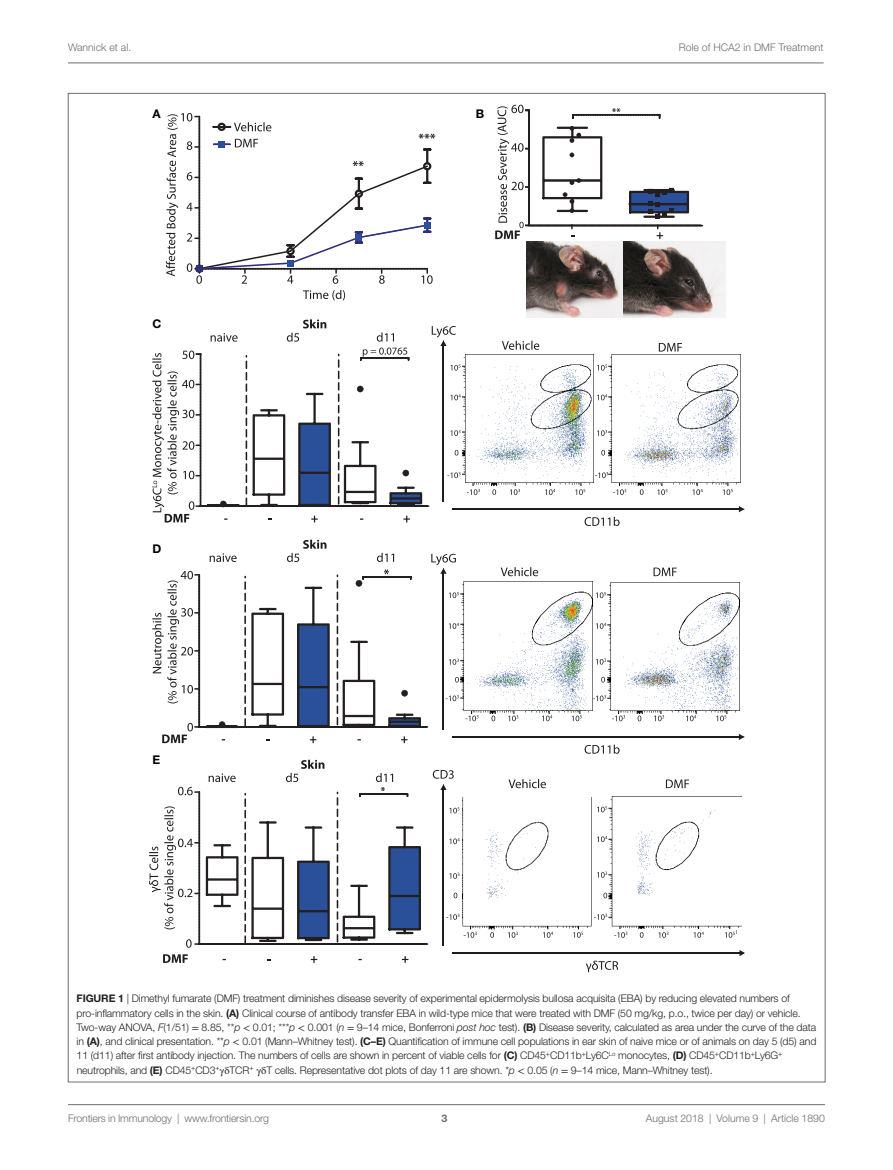
<style>
.page{position:relative;width:893px;height:1170px;background:#fff}
.page>*{position:absolute;margin:0;border:0;box-sizing:border-box;transform-origin:0 0}
.t1{font:700 12px "Helvetica Neue LT Std";color:#000}
.t2{font:300 10.5px/14.2px "Helvetica Neue LT Std";letter-spacing:-.01em;color:#231f20}
.t3{font:300 10.5px "Helvetica Neue LT Std";color:#6c6d70}
.t4{font:700 10.5px "Helvetica Neue LT Std";color:#6c6d70}
.s1{font-weight:700}
.s2{font-style:italic}
.s3{font-family:"STIX General";font-weight:400}
</style>
<div class="page">
<svg style="left:303px;top:290px;width:42px;height:10px"></svg>
<svg style="left:166px;top:113px;width:269px;height:171px"></svg>
<svg style="left:163px;top:954px;width:245px;height:8px"></svg>
<img style="left:527px;top:241px;width:97px;height:76px">
<img style="left:624px;top:241px;width:101px;height:76px">
<hr style="left:452px;top:736px;width:288px;height:1px;background:#1d1d1c">
<svg style="left:739px;top:734px;width:5px;height:6px"></svg>
<svg style="left:585px;top:744px;width:35px;height:9px"></svg>
<svg style="left:501px;top:567px;width:176px;height:9px"></svg>
<img style="left:609px;top:354px;width:131px;height:132px">
<img style="left:462px;top:354px;width:132px;height:132px">
<hr style="left:452px;top:508px;width:288px;height:2px;background:#1d1d1c">
<svg style="left:739px;top:506px;width:5px;height:6px"></svg>
<svg style="left:585px;top:517px;width:35px;height:9px"></svg>
<svg style="left:502px;top:341px;width:37px;height:9px"></svg>
<svg style="left:659px;top:343px;width:23px;height:8px"></svg>
<img style="left:461px;top:582px;width:131px;height:131px">
<img style="left:607px;top:582px;width:132px;height:131px">
<img style="left:607px;top:796px;width:135px;height:138px">
<img style="left:477px;top:821px;width:114px;height:108px">
<hr style="left:452px;top:952px;width:288px;height:1px;background:#1d1d1c">
<svg style="left:739px;top:950px;width:5px;height:6px"></svg>
<svg style="left:586px;top:960px;width:32px;height:12px"></svg>
<svg style="left:508px;top:779px;width:181px;height:9px"></svg>
<svg style="left:495px;top:105px;width:208px;height:134px"></svg>
<hr style="left:628px;top:203px;width:59px;height:2px;background:#231f20">
<svg style="left:597px;top:364px;width:10px;height:6px"></svg>
<svg style="left:597px;top:394px;width:10px;height:6px"></svg>
<svg style="left:601px;top:450px;width:4px;height:5px"></svg>
<svg style="left:595px;top:472px;width:13px;height:6px"></svg>
<svg style="left:597px;top:430px;width:10px;height:6px"></svg>
<svg style="left:723px;top:489px;width:10px;height:6px"></svg>
<svg style="left:693px;top:489px;width:10px;height:6px"></svg>
<svg style="left:640px;top:489px;width:3px;height:6px"></svg>
<svg style="left:613px;top:489px;width:13px;height:6px"></svg>
<svg style="left:657px;top:489px;width:10px;height:6px"></svg>
<svg style="left:575px;top:489px;width:10px;height:6px"></svg>
<svg style="left:545px;top:489px;width:10px;height:6px"></svg>
<svg style="left:492px;top:489px;width:4px;height:6px"></svg>
<svg style="left:467px;top:489px;width:13px;height:6px"></svg>
<svg style="left:510px;top:489px;width:10px;height:6px"></svg>
<svg style="left:596px;top:592px;width:10px;height:6px"></svg>
<svg style="left:596px;top:622px;width:10px;height:7px"></svg>
<svg style="left:601px;top:676px;width:4px;height:6px"></svg>
<svg style="left:593px;top:695px;width:13px;height:6px"></svg>
<svg style="left:596px;top:658px;width:10px;height:6px"></svg>
<svg style="left:716px;top:715px;width:10px;height:6px"></svg>
<svg style="left:686px;top:715px;width:10px;height:6px"></svg>
<svg style="left:638px;top:715px;width:3px;height:6px"></svg>
<svg style="left:612px;top:715px;width:13px;height:6px"></svg>
<svg style="left:654px;top:715px;width:10px;height:6px"></svg>
<svg style="left:572px;top:715px;width:10px;height:6px"></svg>
<svg style="left:542px;top:715px;width:10px;height:6px"></svg>
<svg style="left:491px;top:715px;width:4px;height:6px"></svg>
<svg style="left:465px;top:715px;width:13px;height:6px"></svg>
<svg style="left:508px;top:715px;width:10px;height:6px"></svg>
<div style="left:602px;top:928px;width:134px;height:12px;background:#fff"></div>
<svg style="left:597px;top:806px;width:10px;height:6px"></svg>
<svg style="left:597px;top:836px;width:10px;height:6px"></svg>
<svg style="left:603px;top:892px;width:4px;height:6px"></svg>
<svg style="left:594px;top:913px;width:13px;height:6px"></svg>
<svg style="left:597px;top:871px;width:10px;height:6px"></svg>
<svg style="left:725px;top:931px;width:10px;height:6px"></svg>
<svg style="left:694px;top:931px;width:10px;height:6px"></svg>
<svg style="left:614px;top:931px;width:13px;height:6px"></svg>
<svg style="left:658px;top:931px;width:10px;height:6px"></svg>
<svg style="left:573px;top:931px;width:10px;height:6px"></svg>
<svg style="left:543px;top:931px;width:10px;height:6px"></svg>
<svg style="left:490px;top:932px;width:4px;height:5px"></svg>
<svg style="left:508px;top:931px;width:10px;height:6px"></svg>
<svg style="left:152px;top:539px;width:307px;height:204px"></svg>
<svg style="left:152px;top:319px;width:309px;height:203px"></svg>
<svg style="left:149px;top:759px;width:328px;height:188px"></svg>
<hr style="left:68px;top:1104px;width:757px;height:1px;background:#6c6d70">
<hr style="left:68px;top:63px;width:755px;height:1px;background:#6c6d70">
<p class="t3" style="left:68px;top:41px;width:65px">Wannick et al.</p>
<p class="t3" style="left:679px;top:41px;width:146px">Role of HCA2 in DMF Treatment</p>
<p class="t1" style="left:153px;top:106px;width:10px">A</p>
<p class="t1" style="left:153px;top:317px;width:10px">C</p>
<p class="t1" style="left:153px;top:541px;width:10px">D</p>
<p class="t1" style="left:153px;top:752px;width:9px">E</p>
<p class="t1" style="left:476px;top:106px;width:10px">B</p>
<p class="t2" style="left:77px;top:991px;width:741px"><span class="s1">FIGURE 1</span> | Dimethyl fumarate (DMF) treatment diminishes disease severity of experimental epidermolysis bullosa acquisita (EBA) by reducing elevated numbers of pro-inflammatory cells in the skin. <span class="s1">(A)</span> Clinical course of antibody transfer EBA in wild-type mice that were treated with DMF (50 mg/kg, p.o., twice per day) or vehicle.<br>Two-way ANOVA, <span class="s2">F</span>(1/51) <span class="s3">=</span> 8.85, **<span class="s2">p</span> <span class="s3">&lt;</span> 0.01; ***<span class="s2">p</span> <span class="s3">&lt;</span> 0.001 (<span class="s2">n</span> <span class="s3">=</span> 9–14 mice, Bonferroni <span class="s2">post hoc</span> test). <span class="s1">(B)</span> Disease severity, calculated as area under the curve of the data in <span class="s1">(A)</span>, and clinical presentation. **<span class="s2">p</span> <span class="s3">&lt;</span> 0.01 (Mann–Whitney test). <span class="s1">(C–E)</span> Quantification of immune cell populations in ear skin of naive mice or of animals on day 5 (d5) and 11 (d11) after first antibody injection. The numbers of cells are shown in percent of viable cells for <span class="s1">(C)</span> CD45<sup>+</sup>CD11b<sup>+</sup>Ly6C<sup>Lo</sup> monocytes, <span class="s1">(D)</span> CD45<sup>+</sup>CD11b<sup>+</sup>Ly6G<sup>+ </sup>neutrophils, and <span class="s1">(E)</span> CD45<sup>+</sup>CD3<sup>+</sup><span class="s3">γδ</span>TCR<sup>+</sup> <span class="s3">γδ</span>T cells. Representative dot plots of day 11 are shown. *<span class="s2">p</span> <span class="s3">&lt;</span> 0.05 (<span class="s2">n</span> <span class="s3">=</span> 9–14 mice, Mann–Whitney test).</p>
<p class="t4" style="left:441px;top:1111px;width:7px">3</p>
<p class="t3" style="left:68px;top:1111px;width:203px">Frontiers in Immunology | www.frontiersin.org</p>
<p class="t3" style="left:646px;top:1111px;width:181px">August 2018 | Volume 9 | Article 1890</p>
</div>
